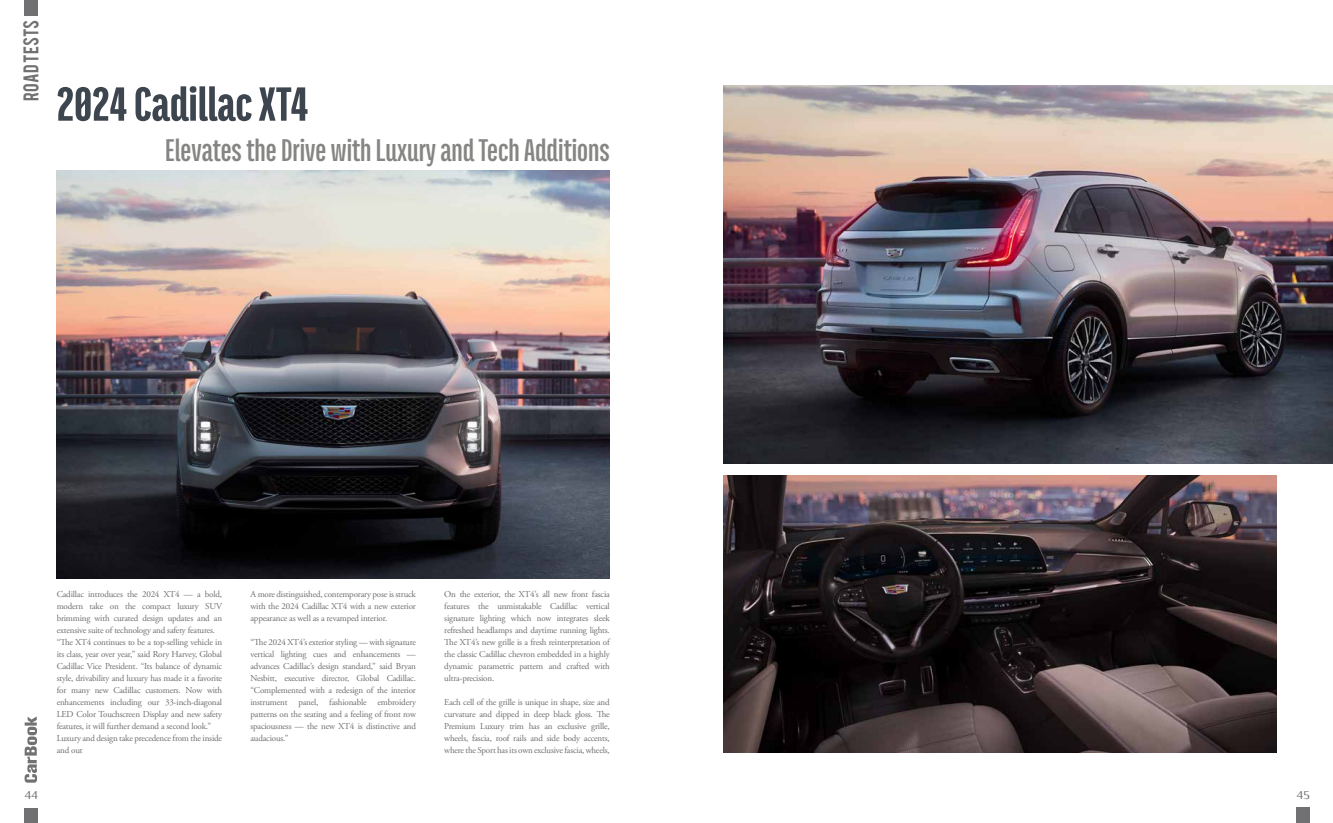
<style>
.page{position:relative;width:1333px;height:823px;background:#fff}
.page>*{position:absolute;margin:0;border:0;box-sizing:border-box;transform-origin:0 0}
.t1{font:900 52px "Titular";color:#3d454f}
.t2{font:700 34px "Titular";color:#858583}
.t3{font:16.7px "Bebas";color:#717073}
.t4{font:12px "Philosopher";color:#717073}
.t5{font:9px/12px "Adobe Garamond Pro";letter-spacing:-.02em;color:#6d6c6f;text-align:justify}
</style>
<div class="page">
<svg style="left:25px;top:716px;width:12px;height:66px"></svg>
<div style="left:25px;top:807px;width:13px;height:15px;background:#717073"></div>
<div style="left:1296px;top:807px;width:14px;height:15px;background:#717073"></div>
<img style="left:57px;top:171px;width:552px;height:407px">
<div style="left:25px;top:0;width:13px;height:15px;background:#717073"></div>
<img style="left:723px;top:85px;width:609px;height:378px">
<img style="left:723px;top:475px;width:553px;height:276px">
<h3 class="t3" style="left:19px;top:101px;width:82px;rotate:-90deg">Road tests</h3>
<h1 class="t1" style="left:57px;top:77px;width:253px">2024 Cadillac XT4</h1>
<h2 class="t2" style="left:165px;top:133px;width:446px">Elevates the Drive with Luxury and Tech Additions</h2>
<p class="t5" style="left:57px;top:588px;width:167px;text-align:left">Cadillac introduces the 2024 XT4 — a bold, modern take on the compact luxury SUV brimming with curated design updates and an extensive suite of technology and safety features. “The XT4 continues to be a top-selling vehicle in its class, year over year,” said Rory Harvey, Global Cadillac Vice President. “Its balance of dynamic style, drivability and luxury has made it a favorite for many new Cadillac customers. Now with enhancements including our 33-inch-diagonal LED Color Touchscreen Display and new safety features, it will further demand a second look.” Luxury and design take precedence from the inside and out</p>
<p class="t5" style="left:250px;top:588px;width:167px">A more distinguished, contemporary pose is struck with the 2024 Cadillac XT4 with a new exterior appearance as well as a revamped interior.</p>
<p class="t5" style="left:250px;top:636px;width:167px">“The 2024 XT4’s exterior styling — with signature vertical lighting cues and enhancements — advances Cadillac’s design standard,” said Bryan Nesbitt, executive director, Global Cadillac. “Complemented with a redesign of the interior instrument panel, fashionable embroidery patterns on the seating and a feeling of front row spaciousness — the new XT4 is distinctive and audacious.”</p>
<p class="t5" style="left:444px;top:588px;width:167px">On the exterior, the XT4’s all new front fascia features the unmistakable Cadillac vertical signature lighting which now integrates sleek refreshed headlamps and daytime running lights.<br>The XT4’s new grille is a fresh reinterpretation of the classic Cadillac chevron embedded in a highly dynamic parametric pattern and crafted with ultra-precision.</p>
<p class="t5" style="left:444px;top:696px;width:167px">Each cell of the grille is unique in shape, size and curvature and dipped in deep black gloss. The Premium Luxury trim has an exclusive grille, wheels, fascia, roof rails and side body accents, where the Sport has its own exclusive fascia, wheels,</p>
<h3 class="t4" style="left:25px;top:788px;width:15px">44</h3>
<h3 class="t4" style="left:1296px;top:788px;width:14px">45</h3>
</div>
